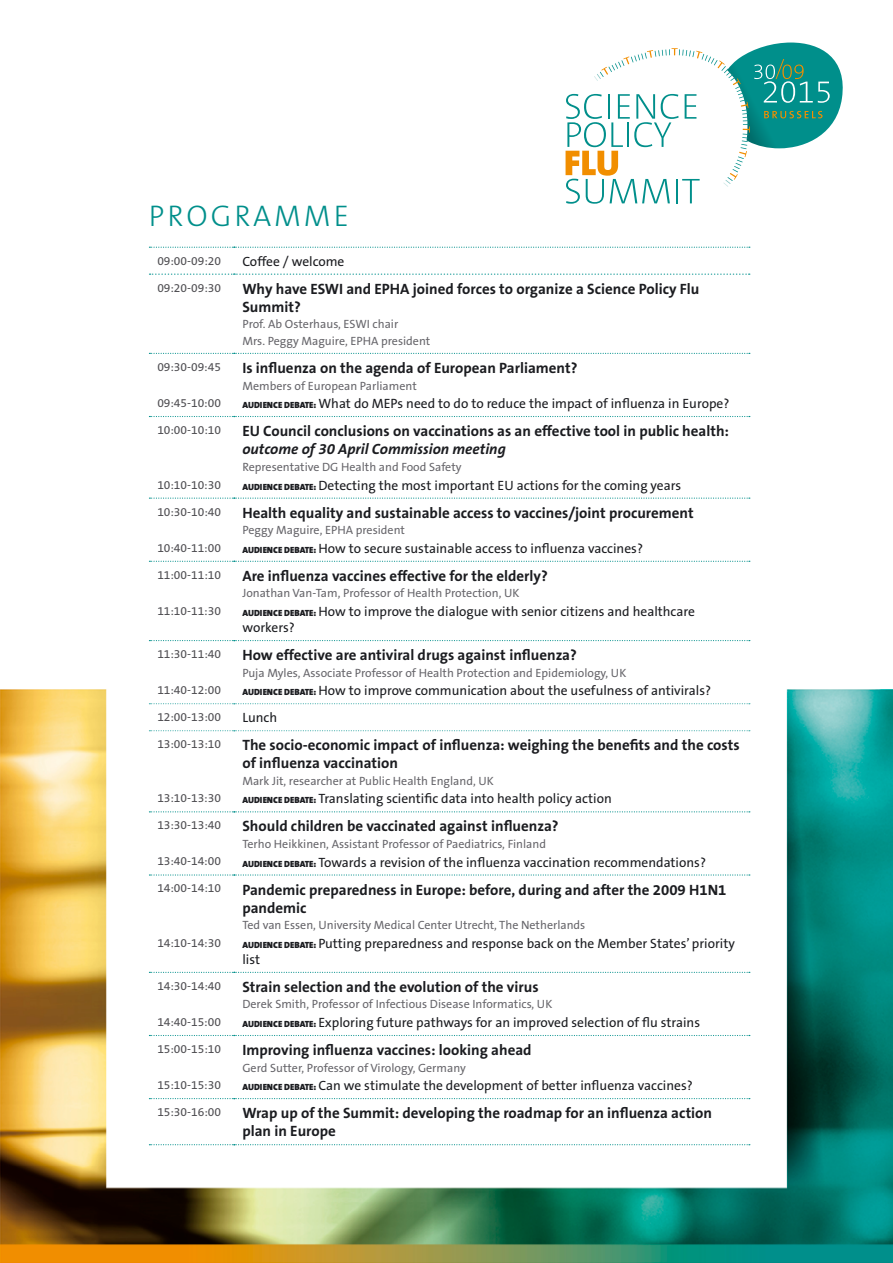
<style>
.page{position:relative;width:893px;height:1263px;background:#fff}
.page>*{position:absolute;margin:0;border:0;box-sizing:border-box;transform-origin:0 0}
.t1{font:300 30px "The Sans B3";letter-spacing:.1em;color:#008f8b}
.t2{font:700 15px/18px "The Sans B7";color:#1b1c20}
.t3{font:italic 700 15px "The Sans B7";color:#1b1c20}
.t4{font:13.5px/16.2px "The Sans B5 Plain";color:#1b1c20}
.t5{font:12px/16.5px "The Sans B5 Plain";color:#68676c}
.t6{font:12px "The Sans B5 Plain";color:#504f53}
.s1{font-family:"The Sans B9";font-weight:900;font-size:9px}
</style>
<div class="page">
<img style="left:0;top:42px;width:893px;height:1221px">
<svg style="left:566px;top:43px;width:282px;height:161px"></svg>
<svg style="left:149px;top:353px;width:601px;height:1px"></svg>
<svg style="left:149px;top:416px;width:601px;height:1px"></svg>
<svg style="left:149px;top:498px;width:601px;height:1px"></svg>
<svg style="left:149px;top:561px;width:601px;height:1px"></svg>
<svg style="left:149px;top:640px;width:601px;height:1px"></svg>
<svg style="left:149px;top:811px;width:601px;height:1px"></svg>
<svg style="left:149px;top:874px;width:601px;height:1px"></svg>
<svg style="left:149px;top:972px;width:601px;height:1px"></svg>
<svg style="left:149px;top:1035px;width:601px;height:1px"></svg>
<svg style="left:149px;top:1098px;width:601px;height:1px"></svg>
<svg style="left:149px;top:703px;width:601px;height:1px"></svg>
<svg style="left:149px;top:730px;width:601px;height:1px"></svg>
<svg style="left:150px;top:273px;width:600px;height:2px"></svg>
<svg style="left:149px;top:247px;width:601px;height:1px"></svg>
<svg style="left:149px;top:1144px;width:601px;height:1px"></svg>
<h1 class="t1" style="left:149px;top:200px;width:202px">PROGRAMME</h1>
<p class="t6" style="left:157px;top:255px;width:65px">09:00-09:20</p>
<p class="t4" style="left:242px;top:253px;width:104px">Coffee / welcome</p>
<p class="t6" style="left:157px;top:281px;width:65px">09:20-09:30</p>
<p class="t2" style="left:242px;top:280px;width:458px">Why have ESWI and EPHA joined forces to organize a Science Policy Flu<br>Summit?</p>
<p class="t5" style="left:242px;top:316px;width:189px">Prof. Ab Osterhaus, ESWI chair<br>Mrs. Peggy Maguire, EPHA president</p>
<p class="t6" style="left:157px;top:360px;width:65px">09:30-09:45</p>
<p class="t2" style="left:242px;top:359px;width:337px">Is influenza on the agenda of European Parliament?</p>
<p class="t5" style="left:242px;top:378px;width:176px">Members of European Parliament</p>
<p class="t6" style="left:157px;top:396px;width:65px">09:45-10:00</p>
<p class="t4" style="left:242px;top:396px;width:489px"><span class="s1">AUDIENCE DEBATE:</span> What do MEPs need to do to reduce the impact of influenza in Europe?</p>
<p class="t6" style="left:157px;top:423px;width:65px">10:00-10:10</p>
<p class="t2" style="left:242px;top:422px;width:488px">EU Council conclusions on vaccinations as an effective tool in public health:</p>
<p class="t3" style="left:242px;top:441px;width:265px">outcome of 30 April Commission meeting</p>
<p class="t5" style="left:242px;top:459px;width:221px">Representative DG Health and Food Safety</p>
<p class="t6" style="left:157px;top:478px;width:65px">10:10-10:30</p>
<p class="t4" style="left:242px;top:477px;width:440px"><span class="s1">AUDIENCE DEBATE:</span> Detecting the most important EU actions for the coming years</p>
<p class="t6" style="left:157px;top:505px;width:65px">10:30-10:40</p>
<p class="t2" style="left:242px;top:504px;width:453px">Health equality and sustainable access to vaccines/joint procurement</p>
<p class="t5" style="left:242px;top:522px;width:164px">Peggy Maguire, EPHA president</p>
<p class="t6" style="left:157px;top:541px;width:65px">10:40-11:00</p>
<p class="t4" style="left:242px;top:540px;width:402px"><span class="s1">AUDIENCE DEBATE:</span> How to secure sustainable access to influenza vaccines?</p>
<p class="t6" style="left:157px;top:568px;width:65px">11:00-11:10</p>
<p class="t2" style="left:242px;top:567px;width:307px">Are influenza vaccines effective for the elderly?</p>
<p class="t5" style="left:242px;top:585px;width:279px">Jonathan Van-Tam, Professor of Health Protection, UK</p>
<p class="t6" style="left:157px;top:604px;width:65px">11:10-11:30</p>
<p class="t4" style="left:242px;top:604px;width:454px"><span class="s1">AUDIENCE DEBATE:</span> How to improve the dialogue with senior citizens and healthcare workers?</p>
<p class="t6" style="left:157px;top:647px;width:65px">11:30-11:40</p>
<p class="t2" style="left:242px;top:647px;width:336px">How effective are antiviral drugs against influenza?</p>
<p class="t5" style="left:242px;top:665px;width:386px">Puja Myles, Associate Professor of Health Protection and Epidemiology, UK</p>
<p class="t6" style="left:157px;top:684px;width:65px">11:40-12:00</p>
<p class="t4" style="left:242px;top:683px;width:470px"><span class="s1">AUDIENCE DEBATE:</span> How to improve communication about the usefulness of antivirals?</p>
<p class="t6" style="left:157px;top:711px;width:65px">12:00-13:00</p>
<p class="t4" style="left:242px;top:710px;width:36px">Lunch</p>
<p class="t6" style="left:157px;top:738px;width:65px">13:00-13:10</p>
<p class="t2" style="left:242px;top:737px;width:499px">The socio-economic impact of influenza: weighing the benefits and the costs of influenza vaccination</p>
<p class="t5" style="left:242px;top:773px;width:253px">Mark Jit, researcher at Public Health England, UK</p>
<p class="t6" style="left:157px;top:792px;width:65px">13:10-13:30</p>
<p class="t4" style="left:242px;top:791px;width:371px"><span class="s1">AUDIENCE DEBATE:</span> Translating scientific data into health policy action</p>
<p class="t6" style="left:157px;top:819px;width:65px">13:30-13:40</p>
<p class="t2" style="left:242px;top:818px;width:318px">Should children be vaccinated against influenza?</p>
<p class="t5" style="left:242px;top:836px;width:305px">Terho Heikkinen, Assistant Professor of Paediatrics, Finland</p>
<p class="t6" style="left:157px;top:855px;width:65px">13:40-14:00</p>
<p class="t4" style="left:242px;top:854px;width:465px"><span class="s1">AUDIENCE DEBATE:</span> Towards a revision of the influenza vaccination recommendations?</p>
<p class="t6" style="left:157px;top:882px;width:65px">14:00-14:10</p>
<p class="t2" style="left:242px;top:881px;width:485px">Pandemic preparedness in Europe: before, during and after the 2009 H1N1 pandemic</p>
<p class="t5" style="left:242px;top:917px;width:345px">Ted van Essen, University Medical Center Utrecht, The Netherlands</p>
<p class="t6" style="left:157px;top:936px;width:65px">14:10-14:30</p>
<p class="t4" style="left:242px;top:935px;width:494px"><span class="s1">AUDIENCE DEBATE:</span> Putting preparedness and response back on the Member States’ priority list</p>
<p class="t6" style="left:157px;top:979px;width:65px">14:30-14:40</p>
<p class="t2" style="left:242px;top:978px;width:298px">Strain selection and the evolution of the virus</p>
<p class="t5" style="left:242px;top:996px;width:312px">Derek Smith, Professor of Infectious Disease Informatics, UK</p>
<p class="t6" style="left:157px;top:1015px;width:65px">14:40-15:00</p>
<p class="t4" style="left:242px;top:1015px;width:459px"><span class="s1">AUDIENCE DEBATE:</span> Exploring future pathways for an improved selection of flu strains</p>
<p class="t6" style="left:157px;top:1042px;width:65px">15:00-15:10</p>
<p class="t2" style="left:242px;top:1041px;width:291px">Improving influenza vaccines: looking ahead</p>
<p class="t5" style="left:242px;top:1060px;width:225px">Gerd Sutter, Professor of Virology, Germany</p>
<p class="t6" style="left:157px;top:1078px;width:65px">15:10-15:30</p>
<p class="t4" style="left:242px;top:1078px;width:452px"><span class="s1">AUDIENCE DEBATE:</span> Can we stimulate the development of better influenza vaccines?</p>
<p class="t6" style="left:157px;top:1105px;width:65px">15:30-16:00</p>
<p class="t2" style="left:242px;top:1104px;width:471px">Wrap up of the Summit: developing the roadmap for an influenza action plan in Europe</p>
</div>
